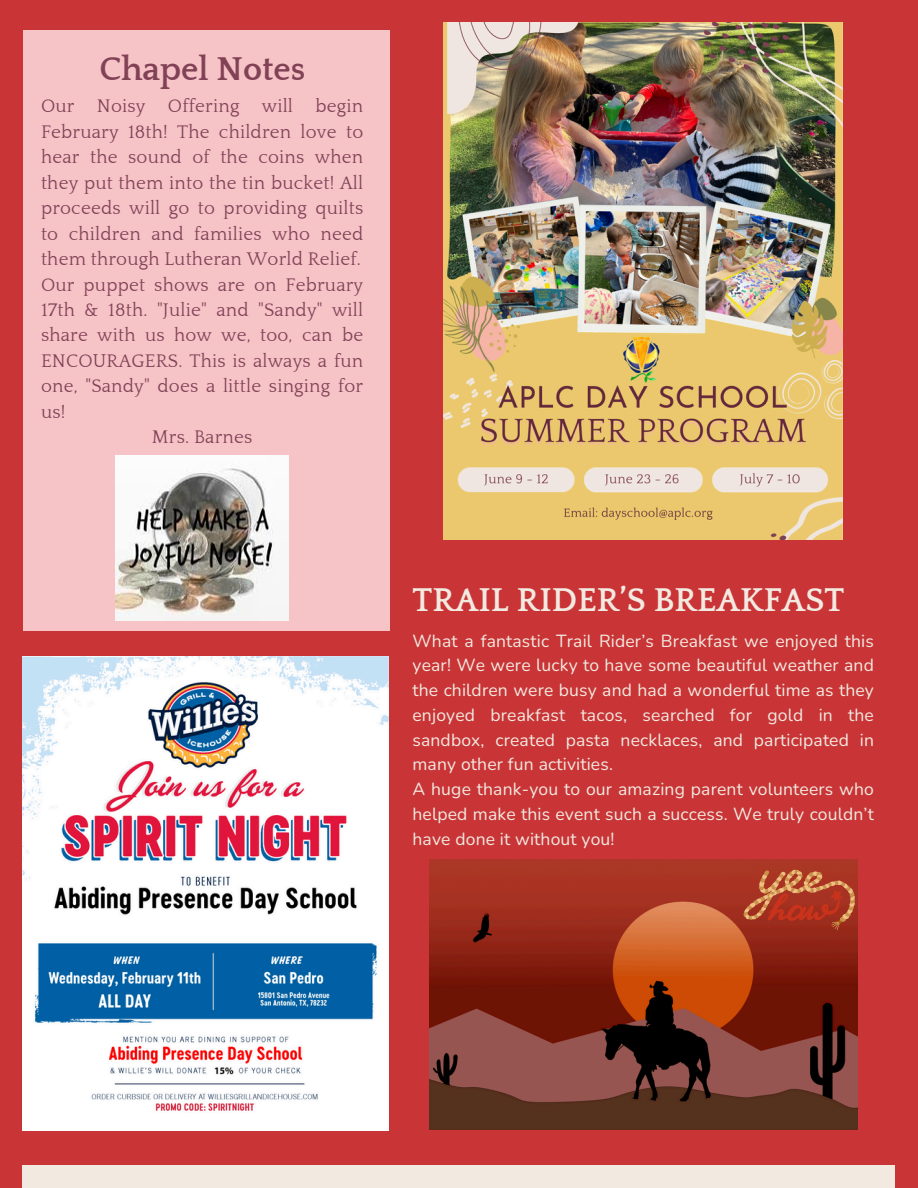
<style>
.page{position:relative;width:918px;height:1188px;background:#c93536}
.page>*{position:absolute;margin:0;border:0;box-sizing:border-box;transform-origin:0 0}
.t1{font:700 33.9px "Quattrocento";color:#f2e9e1}
.t2{font:700 33.9px "Quattrocento";color:#814256}
.t3{font:18.75px "Quattrocento";letter-spacing:.01em;color:#814256}
.t4{font:17.55px/24.8px "Nunito";letter-spacing:.01em;color:#f2e9e1}
</style>
<div class="page">
<div style="left:23px;top:1165px;width:872px;height:23px;background:#f2e9e1"></div>
<div style="left:23px;top:30px;width:366px;height:601px;background:#f6c3c7"></div>
<img style="left:23px;top:656px;width:366px;height:474px">
<img style="left:444px;top:23px;width:398px;height:516px">
<img style="left:430px;top:860px;width:427px;height:270px">
<svg style="left:743px;top:870px;width:114px;height:60px;background:#b2482d"></svg>
<img style="left:115px;top:456px;width:174px;height:164px">
<h2 class="t2" style="left:99px;top:51px;width:207px">Chapel Notes</h2>
<p class="t3" style="left:41px;top:96px;width:324px">Our Noisy Offering will begin</p>
<p class="t3" style="left:41px;top:122px;width:324px">February 18th! The children love to</p>
<p class="t3" style="left:41px;top:147px;width:324px">hear the sound of the coins when</p>
<p class="t3" style="left:41px;top:173px;width:324px">they put them into the tin bucket! All</p>
<p class="t3" style="left:41px;top:198px;width:324px">proceeds will go to providing quilts</p>
<p class="t3" style="left:41px;top:224px;width:324px">to children and families who need</p>
<p class="t3" style="left:41px;top:249px;width:321px">them through Lutheran World Relief.</p>
<p class="t3" style="left:41px;top:275px;width:324px">Our puppet shows are on February</p>
<p class="t3" style="left:41px;top:300px;width:324px">17th &amp; 18th. "Julie" and "Sandy" will</p>
<p class="t3" style="left:41px;top:326px;width:324px">share with us how we, too, can be</p>
<p class="t3" style="left:41px;top:351px;width:324px">ENCOURAGERS. This is always a fun</p>
<p class="t3" style="left:41px;top:376px;width:324px">one, "Sandy" does a little singing for</p>
<p class="t3" style="left:41px;top:402px;width:26px">us!</p>
<p class="t3" style="left:152px;top:427px;width:102px">Mrs. Barnes</p>
<h1 class="t1" style="left:413px;top:582px;width:433px">TRAIL RIDER’S BREAKFAST</h1>
<p class="t4" style="left:413px;top:629px;width:463px">What a fantastic Trail Rider’s Breakfast we enjoyed this year! We were lucky to have some beautiful weather and the children were busy and had a wonderful time as they enjoyed breakfast tacos, searched for gold in the sandbox, created pasta necklaces, and participated in many other fun activities.<br>A huge thank-you to our amazing parent volunteers who helped make this event such a success. We truly couldn’t have done it without you!</p>
</div>
